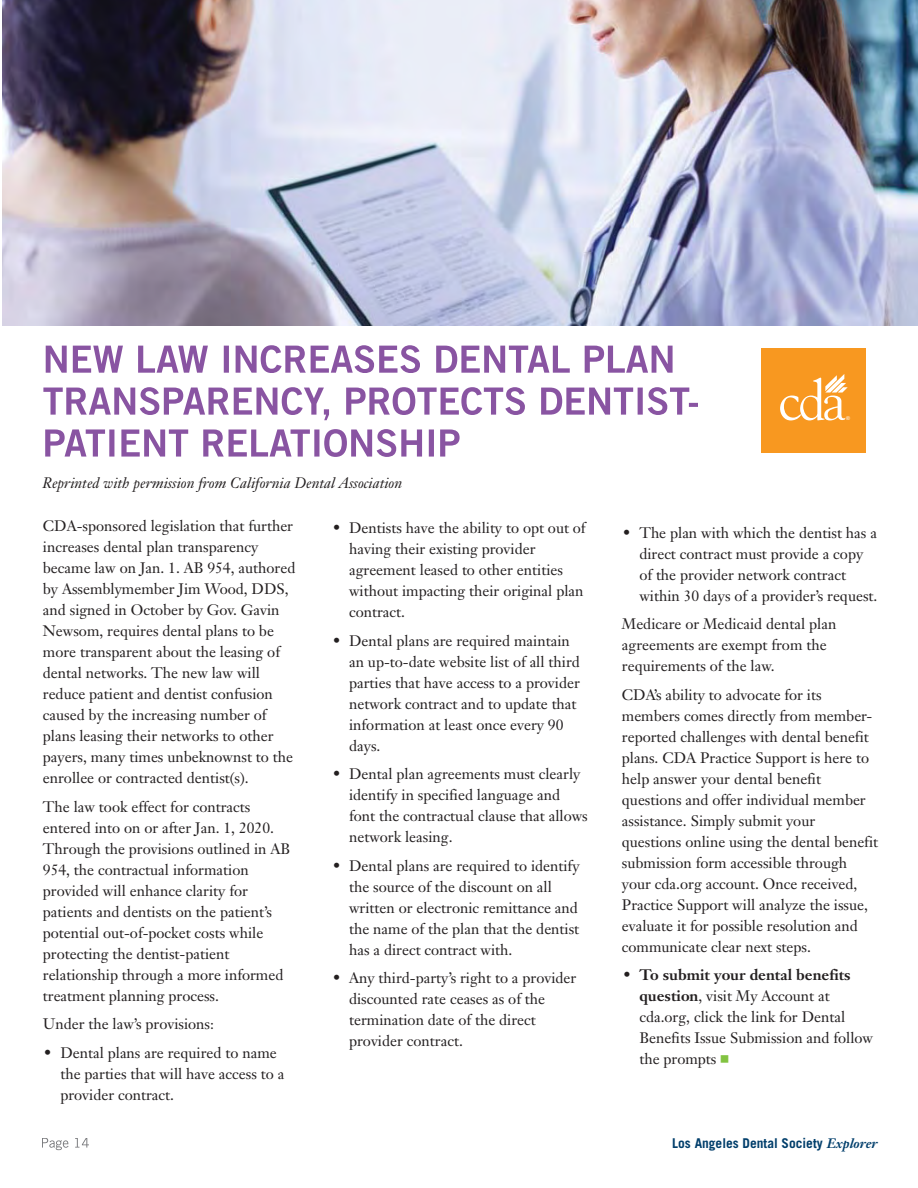
<style>
.page{position:relative;width:918px;height:1188px;background:#fff}
.page>*{position:absolute;margin:0;border:0;box-sizing:border-box;transform-origin:0 0}
.t1{font:15px/21px "Janson Text";color:#231f20}
.t2{font:italic 15px "Janson Text";color:#231f20}
.t3{font:700 13.5px "Trade Gothic";color:#003e6b}
.t4{font:5.25px "Arial";color:#fff}
.s1{font-weight:700}
.s2{font-family:"Universal Newswith Comm Pi";color:#82c341}
.s3{font-family:"Janson Text";font-style:italic}
</style>
<div class="page">
<svg style="left:42px;top:1138px;width:27px;height:12px"></svg>
<svg style="left:75px;top:1138px;width:14px;height:10px"></svg>
<svg style="left:46px;top:345px;width:627px;height:28px"></svg>
<svg style="left:43px;top:387px;width:519px;height:33px"></svg>
<svg style="left:45px;top:429px;width:415px;height:28px"></svg>
<img style="left:2px;top:0;width:916px;height:325px">
<div style="left:762px;top:348px;width:104px;height:104px;background:#f89820"></div>
<svg style="left:780px;top:374px;width:68px;height:46px"></svg>
<p class="t2" style="left:43px;top:477px;width:361px">Reprinted with permission from California Dental Association</p>
<p class="t1" style="left:43px;top:517px;width:254px">CDA-sponsored legislation that further increases dental plan transparency became law on Jan. 1. AB 954, authored by Assemblymember Jim Wood, DDS, and signed in October by Gov. Gavin Newsom, requires dental plans to be more transparent about the leasing of dental networks. The new law will reduce patient and dentist confusion caused by the increasing number of plans leasing their networks to other payers, many times unbeknownst to the enrollee or contracted dentist(s).</p>
<p class="t1" style="left:43px;top:797px;width:249px">The law took effect for contracts entered into on or after Jan. 1, 2020.<br>Through the provisions outlined in AB 954, the contractual information provided will enhance clarity for patients and dentists on the patient’s potential out-of-pocket costs while protecting the dentist-patient relationship through a more informed treatment planning process.</p>
<p class="t1" style="left:43px;top:1015px;width:173px">Under the law’s provisions:</p>
<p class="t1" style="left:60px;top:1043px;width:226px;text-indent:-16px">• Dental plans are required to name the parties that will have access to a provider contract.</p>
<p class="t1" style="left:349px;top:519px;width:238px;text-indent:-16px">• Dentists have the ability to opt out of having their existing provider agreement leased to other entities without impacting their original plan contract.</p>
<p class="t1" style="left:349px;top:632px;width:232px;text-indent:-16px">• Dental plans are required maintain an up-to-date website list of all third parties that have access to a provider network contract and to update that information at least once every 90 days.</p>
<p class="t1" style="left:349px;top:765px;width:240px;text-indent:-16px">• Dental plan agreements must clearly identify in specified language and font the contractual clause that allows network leasing.</p>
<p class="t1" style="left:349px;top:857px;width:232px;text-indent:-16px">• Dental plans are required to identify the source of the discount on all written or electronic remittance and the name of the plan that the dentist has a direct contract with.</p>
<p class="t1" style="left:349px;top:969px;width:229px;text-indent:-16px">• Any third-party’s right to a provider discounted rate ceases as of the termination date of the direct provider contract.</p>
<p class="t4" style="left:846px;top:415px;width:5px">®</p>
<p class="t1" style="left:639px;top:523px;width:240px;text-indent:-16px">• The plan with which the dentist has a direct contract must provide a copy of the provider network contract within 30 days of a provider’s request.</p>
<p class="t1" style="left:622px;top:615px;width:216px">Medicare or Medicaid dental plan agreements are exempt from the requirements of the law.</p>
<p class="t1" style="left:622px;top:686px;width:258px">CDA’s ability to advocate for its members comes directly from member&shy;reported challenges with dental benefit plans. CDA Practice Support is here to help answer your dental benefit questions and offer individual member assistance. Simply submit your questions online using the dental benefit submission form accessible through your cda.org account. Once received, Practice Support will analyze the issue, evaluate it for possible resolution and communicate clear next steps.</p>
<p class="t1" style="left:639px;top:966px;width:235px;text-indent:-16px">• <span class="s1">To submit your dental benefits question</span>, visit My Account at cda.org, click the link for Dental<br>Benefits Issue Submission and follow the prompts <span class="s2">-</span></p>
<p class="t3" style="left:672px;top:1138px;width:207px">Los Angeles Dental Society <span class="s3">Explorer</span></p>
</div>
